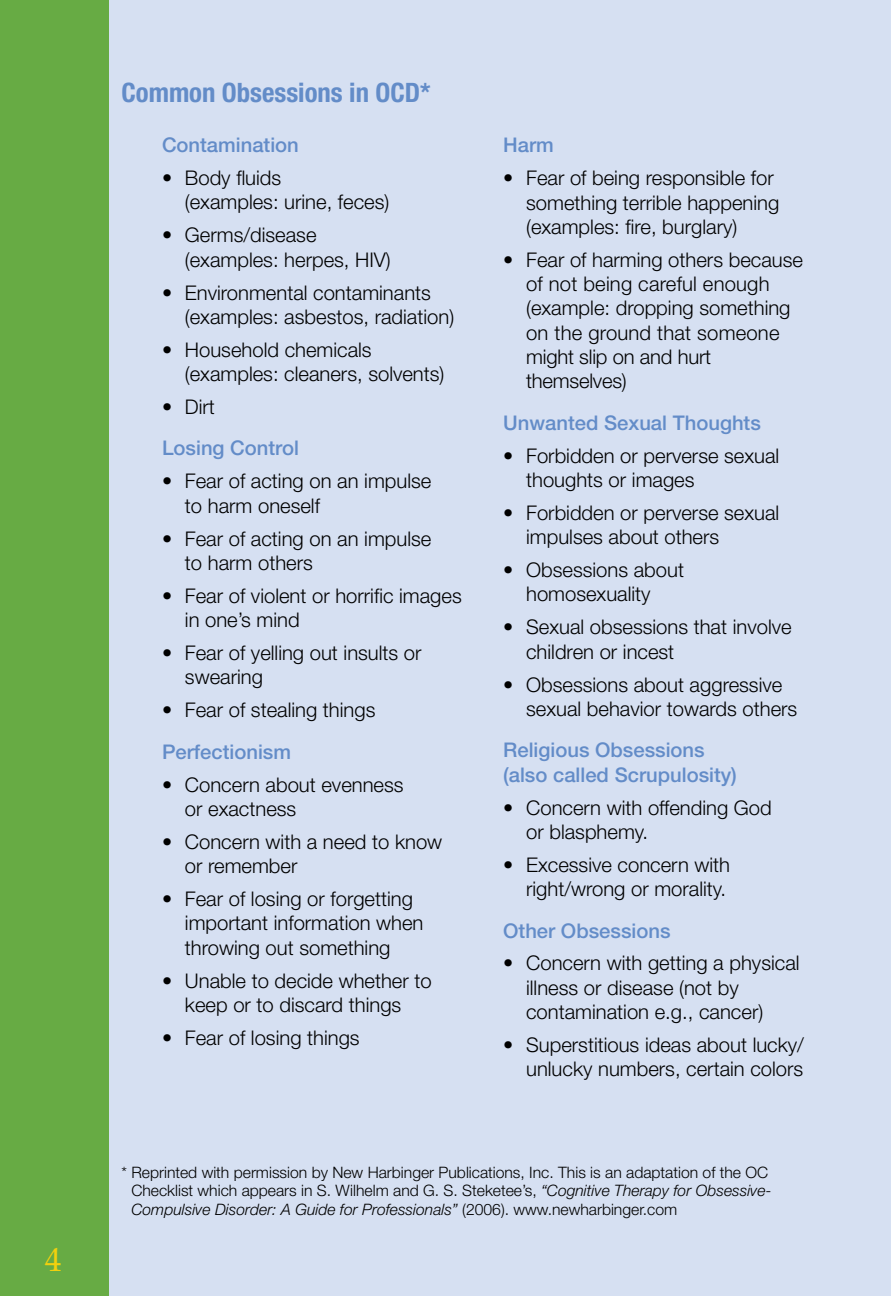
<style>
.page{position:relative;width:891px;height:1296px;background:#fff}
.page>*{position:absolute;margin:0;border:0;box-sizing:border-box;transform-origin:0 0}
.t1{font:33.75px "Palatino Linotype";color:#f1d00e}
.t2{font:700 condensed 26.78px "Helvetica Neue";color:#638cc8}
.t3{font:300 20.25px/24.3px "Helvetica Neue";color:#000}
.t4{font:500 20.25px/24.3px "Helvetica Neue";color:#638cc8}
.t5{font:300 15.75px/18.9px "Helvetica Neue";color:#000}
.s1{font-style:italic}
</style>
<div class="page">
<div style="left:0;top:0;width:109px;height:1296px;background:#67ab44"></div>
<div style="left:109px;top:0;width:782px;height:1296px;background:#d6e0f2"></div>
<h1 class="t1" style="left:45px;top:1235px;width:18px">4</h1>
<h2 class="t2" style="left:122px;top:76px;width:311px">Common Obsessions in OCD*</h2>
<p class="t4" style="left:162px;top:133px;width:138px">Contamination</p>
<p class="t3" style="left:185px;top:165px;width:206px;text-indent:-23px">• Body fluids<br>(examples: urine, feces)</p>
<p class="t3" style="left:185px;top:223px;width:207px;text-indent:-23px">• Germs/disease (examples: herpes, HIV)</p>
<p class="t3" style="left:185px;top:280px;width:271px;text-indent:-23px">• Environmental contaminants (examples: asbestos, radiation)</p>
<p class="t3" style="left:185px;top:337px;width:261px;text-indent:-23px">• Household chemicals (examples: cleaners, solvents)</p>
<p class="t3" style="left:162px;top:394px;width:54px">• Dirt</p>
<p class="t4" style="left:162px;top:436px;width:138px">Losing Control</p>
<p class="t3" style="left:185px;top:469px;width:248px;text-indent:-23px">• Fear of acting on an impulse to harm oneself</p>
<p class="t3" style="left:185px;top:526px;width:248px;text-indent:-23px">• Fear of acting on an impulse to harm others</p>
<p class="t3" style="left:185px;top:583px;width:278px;text-indent:-23px">• Fear of violent or horrific images in one’s mind</p>
<p class="t3" style="left:185px;top:640px;width:238px;text-indent:-23px">• Fear of yelling out insults or swearing</p>
<p class="t3" style="left:162px;top:697px;width:215px">• Fear of stealing things</p>
<p class="t4" style="left:162px;top:739px;width:131px">Perfectionism</p>
<p class="t3" style="left:185px;top:772px;width:220px;text-indent:-23px">• Concern about evenness or exactness</p>
<p class="t3" style="left:185px;top:829px;width:259px;text-indent:-23px">• Concern with a need to know or remember</p>
<p class="t3" style="left:185px;top:886px;width:240px;text-indent:-23px">• Fear of losing or forgetting important information when throwing out something</p>
<p class="t3" style="left:162px;top:968px;width:271px;text-align:center">• Unable to decide whether to keep or to discard things</p>
<p class="t3" style="left:162px;top:1025px;width:199px">• Fear of losing things</p>
<p class="t4" style="left:503px;top:133px;width:52px">Harm</p>
<p class="t3" style="left:526px;top:166px;width:255px;text-indent:-23px">• Fear of being responsible for something terrible happening (examples: fire, burglary)</p>
<p class="t3" style="left:526px;top:247px;width:278px;text-indent:-23px">• Fear of harming others because of not being careful enough (example: dropping something on the ground that someone might slip on and hurt themselves)</p>
<p class="t4" style="left:503px;top:410px;width:259px">Unwanted Sexual Thoughts</p>
<p class="t3" style="left:526px;top:443px;width:255px;text-indent:-23px">• Forbidden or perverse sexual thoughts or images</p>
<p class="t3" style="left:526px;top:500px;width:255px;text-indent:-23px">• Forbidden or perverse sexual impulses about others</p>
<p class="t3" style="left:503px;top:557px;width:182px;text-align:center">• Obsessions about homosexuality</p>
<p class="t3" style="left:526px;top:615px;width:267px;text-indent:-23px">• Sexual obsessions that involve children or incest</p>
<p class="t3" style="left:526px;top:672px;width:273px;text-indent:-23px">• Obsessions about aggressive sexual behavior towards others</p>
<p class="t4" style="left:503px;top:738px;width:235px">Religious Obsessions (also called Scrupulosity)</p>
<p class="t3" style="left:526px;top:795px;width:247px;text-indent:-23px">• Concern with offending God or blasphemy.</p>
<p class="t3" style="left:503px;top:852px;width:228px;text-align:right">• Excessive concern with right/wrong or morality.</p>
<p class="t4" style="left:503px;top:918px;width:169px">Other Obsessions</p>
<p class="t3" style="left:526px;top:951px;width:275px;text-indent:-23px">• Concern with getting a physical illness or disease (not by contamination e.g., cancer)</p>
<p class="t3" style="left:503px;top:1032px;width:302px;text-align:right">• Superstitious ideas about lucky/ unlucky numbers, certain colors</p>
<p class="t5" style="left:131px;top:1162px;width:642px;text-indent:-10px">* Reprinted with permission by New Harbinger Publications, Inc. This is an adaptation of the OC<br>Checklist which appears in S. Wilhelm and G. S. Steketee’s, <span class="s1">“Cognitive Therapy for Obsessive-<br>Compulsive Disorder: A Guide for Professionals”</span> (2006). www.newharbinger.com</p>
</div>
